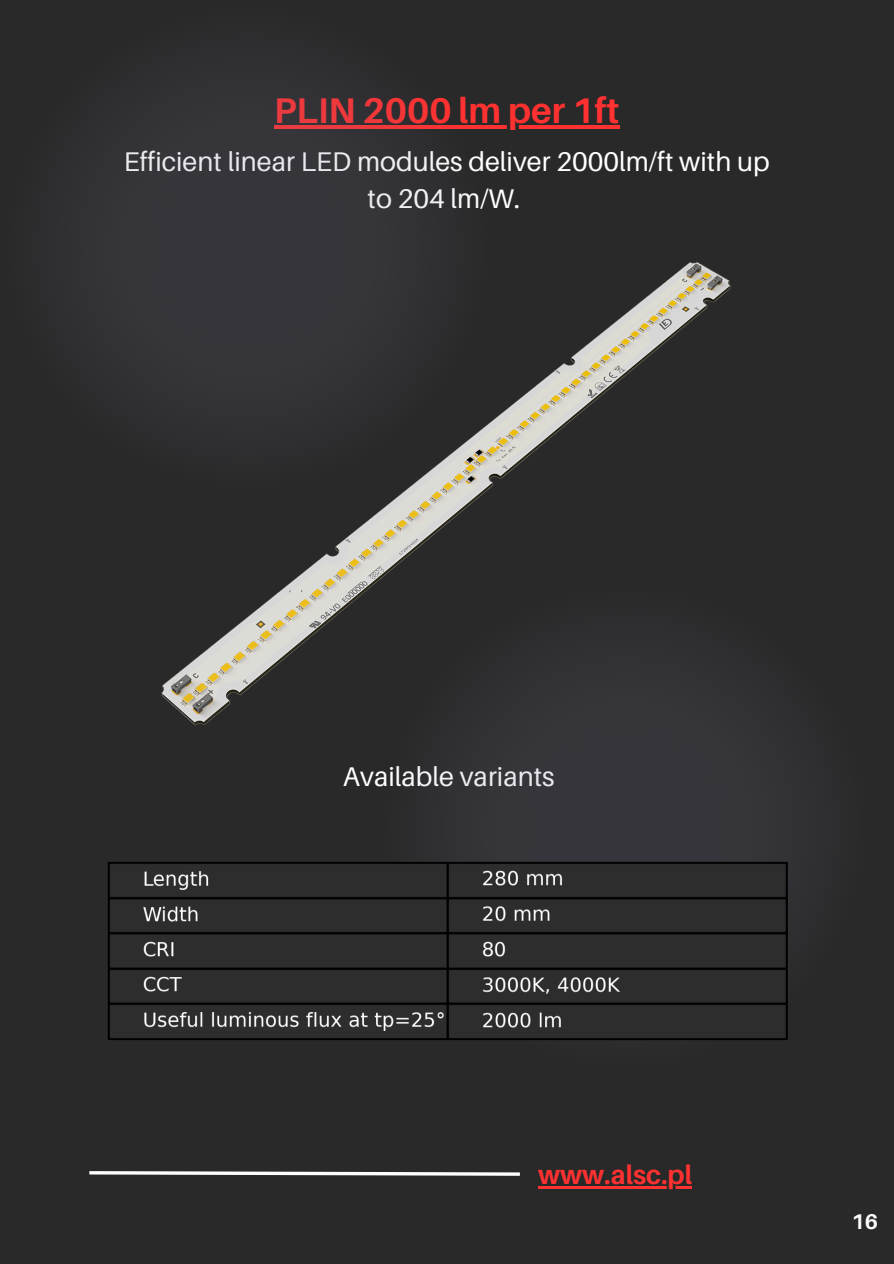
<style>
.page{position:relative;width:894px;height:1264px;background:#fff}
.page>*{position:absolute;margin:0;border:0;box-sizing:border-box;transform-origin:0 0}
.t1{font:700 35.7px "Aileron";color:#ff3131}
.t2{font:27px/37.2px "Aileron";color:#fff;text-align:center}
.t3{font:700 26.55px "Aileron";color:#ff3131}
.t4{font:700 21.3px "Aileron";color:#fcfcfc}
</style>
<div class="page">
<div style="left:0;top:0;width:893px;height:1263px;background:#292929"></div>
<svg style="left:89px;top:1171px;width:431px;height:5px"></svg>
<hr style="left:274px;top:125px;width:345px;height:3px;background:#ff3131">
<svg style="left:64px;top:65px;width:430px;height:341px;fill:#323237"></svg>
<div style="left:441px;top:682px;width:370px;height:220px;background:#35353a"></div>
<img style="left:155px;top:247px;width:583px;height:480px">
<img style="left:108px;top:852px;width:685px;height:188px">
<hr style="left:538px;top:1186px;width:154px;height:2px;background:#ff3131">
<p class="t1" style="left:274px;top:88px;width:346px">PLIN 2000 lm per 1ft</p>
<h1 class="t2" style="left:124px;top:143px;width:647px">Efficient linear LED modules deliver 2000lm/ft with up to 204 lm/W.</h1>
<p class="t2" style="left:343px;top:757px;width:213px">Available variants</p>
<p class="t3" style="left:538px;top:1158px;width:155px">www.alsc.pl</p>
<p class="t4" style="left:851px;top:1208px;width:28px">16</p>
</div>
